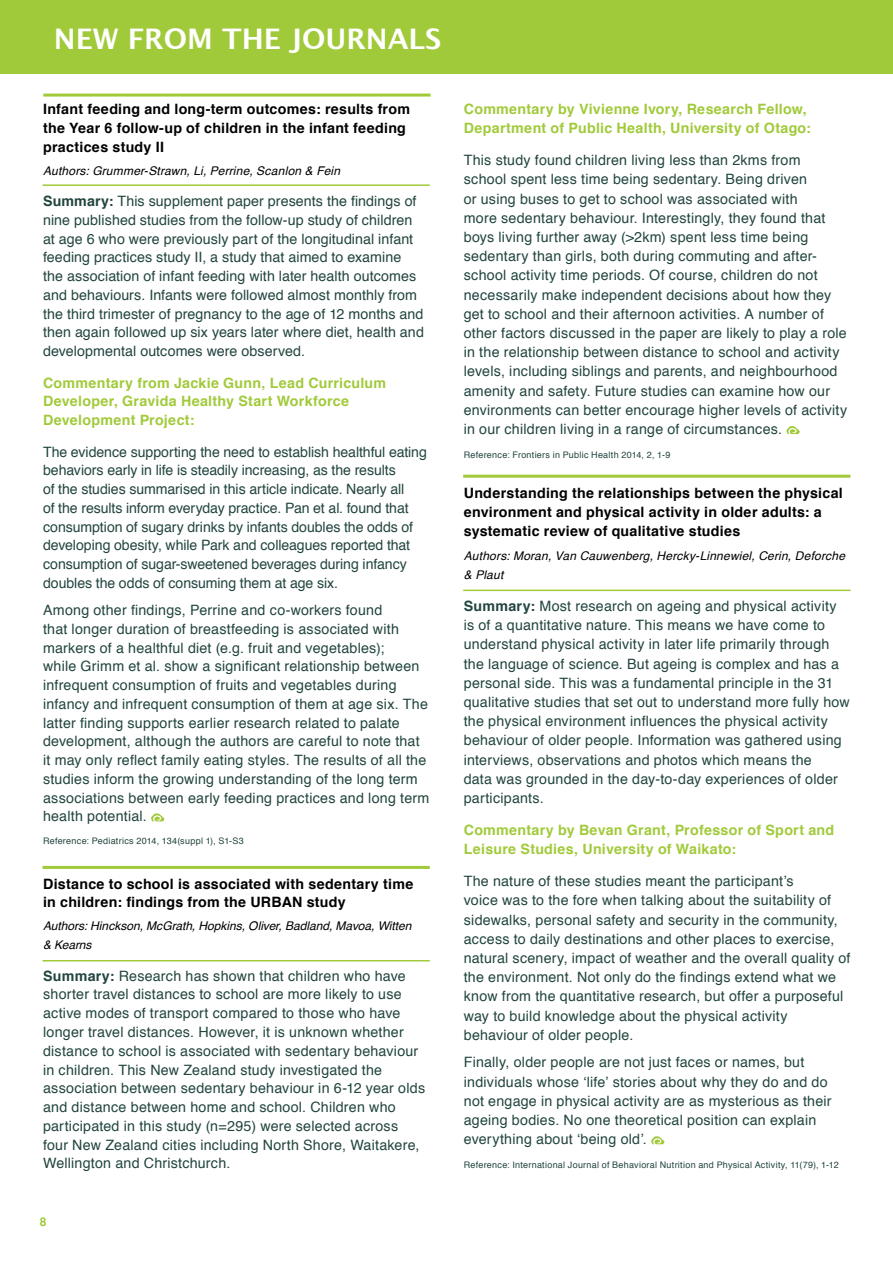
<style>
.page{position:relative;width:893px;height:1263px;background:#fff}
.page>*{position:absolute;margin:0;border:0;box-sizing:border-box;transform-origin:0 0}
.t1{font:700 28.35px "Lucida Grande";color:#fff}
.t2{font:14.25px/19.2px "Helvetica";letter-spacing:.015em;color:#22453f}
.t3{font:14.25px/18.8px "Helvetica";letter-spacing:-.005em;color:#22453f}
.t4{font:700 14.25px/18.8px "Helvetica";letter-spacing:.02em;color:#000}
.t5{font:700 14.25px/18.8px "Helvetica";letter-spacing:.02em;color:#a1ca3a}
.t6{font:italic 12px/18.8px "Helvetica";letter-spacing:.01em;color:#000}
.t7{font:700 12px "Helvetica";color:#a1ca3a}
.t8{font:9px "Helvetica";letter-spacing:.03em;color:#22453f}
.s1{font-weight:700}
</style>
<div class="page">
<div style="left:0;top:0;width:893px;height:73px;background:#a1ca3a"></div>
<svg style="left:151px;top:813px;width:13px;height:8px"></svg>
<svg style="left:786px;top:426px;width:14px;height:8px"></svg>
<svg style="left:651px;top:1136px;width:13px;height:8px"></svg>
<hr style="left:43px;top:184px;width:387px;height:2px;background:#a1ca3a">
<hr style="left:43px;top:94px;width:388px;height:3px;background:#a1ca3a">
<hr style="left:43px;top:866px;width:387px;height:3px;background:#a1ca3a">
<hr style="left:463px;top:475px;width:387px;height:3px;background:#a1ca3a">
<hr style="left:43px;top:960px;width:387px;height:1px;background:#a1ca3a">
<hr style="left:463px;top:590px;width:387px;height:1px;background:#a1ca3a">
<h1 class="t1" style="left:54px;top:16px;width:389px">NEW FROM THE JOURNALS</h1>
<p class="t4" style="left:43px;top:100px;width:368px">Infant feeding and long-term outcomes: results from the Year 6 follow-up of children in the infant feeding practices study II</p>
<p class="t6" style="left:43px;top:161px;width:299px">Authors: Grummer-Strawn, Li, Perrine, Scanlon &amp; Fein</p>
<p class="t2" style="left:43px;top:192px;width:382px;line-height:18.8px"><span class="s1">Summary:</span> This supplement paper presents the findings of nine published studies from the follow-up study of children at age 6 who were previously part of the longitudinal infant feeding practices study II, a study that aimed to examine the association of infant feeding with later health outcomes and behaviours. Infants were followed almost monthly from the third trimester of pregnancy to the age of 12 months and then again followed up six years later where diet, health and developmental outcomes were observed.</p>
<p class="t5" style="left:43px;top:373px;width:345px">Commentary from Jackie Gunn, Lead Curriculum<br>Developer, Gravida Healthy Start Workforce<br>Development Project:</p>
<p class="t3" style="left:43px;top:443px;width:385px">The evidence supporting the need to establish healthful eating behaviors early in life is steadily increasing, as the results<br>of the studies summarised in this article indicate. Nearly all<br>of the results inform everyday practice. Pan et al. found that consumption of sugary drinks by infants doubles the odds of developing obesity, while Park and colleagues reported that consumption of sugar-sweetened beverages during infancy doubles the odds of consuming them at age six.</p>
<p class="t2" style="left:43px;top:601px;width:388px;line-height:18.8px">Among other findings, Perrine and co-workers found<br>that longer duration of breastfeeding is associated with markers of a healthful diet (e.g. fruit and vegetables);<br>while Grimm et al. show a significant relationship between infrequent consumption of fruits and vegetables during infancy and infrequent consumption of them at age six. The latter finding supports earlier research related to palate development, although the authors are careful to note that it may only reflect family eating styles. The results of all the studies inform the growing understanding of the long term associations between early feeding practices and long term health potential.</p>
<p class="t8" style="left:43px;top:834px;width:202px">Reference: Pediatrics 2014, 134(suppl 1), S1-S3</p>
<p class="t4" style="left:43px;top:874px;width:372px">Distance to school is associated with sedentary time in children: findings from the URBAN study</p>
<p class="t6" style="left:43px;top:917px;width:370px">Authors: Hinckson, McGrath, Hopkins, Oliver, Badland, Mavoa, Witten &amp; Kearns</p>
<p class="t2" style="left:43px;top:967px;width:384px;line-height:18.8px"><span class="s1">Summary:</span> Research has shown that children who have shorter travel distances to school are more likely to use active modes of transport compared to those who have longer travel distances. However, it is unknown whether distance to school is associated with sedentary behaviour in children. This New Zealand study investigated the association between sedentary behaviour in 6-12 year olds and distance between home and school. Children who participated in this study (n=295) were selected across four New Zealand cities including North Shore, Waitakere, Wellington and Christchurch.</p>
<p class="t7" style="left:40px;top:1212px;width:8px">8</p>
<p class="t5" style="left:464px;top:100px;width:349px;line-height:19.2px">Commentary by Vivienne Ivory, Research Fellow,<br>Department of Public Health, University of Otago:</p>
<p class="t2" style="left:464px;top:151px;width:385px">This study found children living less than 2kms from<br>school spent less time being sedentary. Being driven<br>or using buses to get to school was associated with<br>more sedentary behaviour. Interestingly, they found that boys living further away (&gt;2km) spent less time being sedentary than girls, both during commuting and after&shy;school activity time periods. Of course, children do not necessarily make independent decisions about how they get to school and their afternoon activities. A number of other factors discussed in the paper are likely to play a role in the relationship between distance to school and activity levels, including siblings and parents, and neighbourhood amenity and safety. Future studies can examine how our environments can better encourage higher levels of activity in our children living in a range of circumstances.</p>
<p class="t8" style="left:464px;top:447px;width:208px">Reference: Frontiers in Public Health 2014, 2, 1-9</p>
<p class="t4" style="left:464px;top:484px;width:381px;line-height:19.2px">Understanding the relationships between the physical environment and physical activity in older adults: a systematic review of qualitative studies</p>
<p class="t6" style="left:464px;top:546px;width:383px;line-height:19.2px">Authors: Moran, Van Cauwenberg, Hercky-Linnewiel, Cerin, Deforche &amp; Plaut</p>
<p class="t2" style="left:464px;top:597px;width:388px"><span class="s1">Summary:</span> Most research on ageing and physical activity is of a quantitative nature. This means we have come to understand physical activity in later life primarily through the language of science. But ageing is complex and has a personal side. This was a fundamental principle in the 31 qualitative studies that set out to understand more fully how the physical environment influences the physical activity behaviour of older people. Information was gathered using interviews, observations and photos which means the<br>data was grounded in the day-to-day experiences of older participants.</p>
<p class="t5" style="left:464px;top:820px;width:372px;line-height:19.2px">Commentary by Bevan Grant, Professor of Sport and<br>Leisure Studies, University of Waikato:</p>
<p class="t2" style="left:464px;top:872px;width:388px">The nature of these studies meant the participant’s<br>voice was to the fore when talking about the suitability of sidewalks, personal safety and security in the community, access to daily destinations and other places to exercise, natural scenery, impact of weather and the overall quality of the environment. Not only do the findings extend what we know from the quantitative research, but offer a purposeful way to build knowledge about the physical activity behaviour of older people.</p>
<p class="t2" style="left:464px;top:1053px;width:369px">Finally, older people are not just faces or names, but individuals whose ‘life’ stories about why they do and do not engage in physical activity are as mysterious as their ageing bodies. No one theoretical position can explain everything about ‘being old’.</p>
<p class="t8" style="left:464px;top:1158px;width:376px">Reference: International Journal of Behavioral Nutrition and Physical Activity, 11(79), 1-12</p>
</div>
